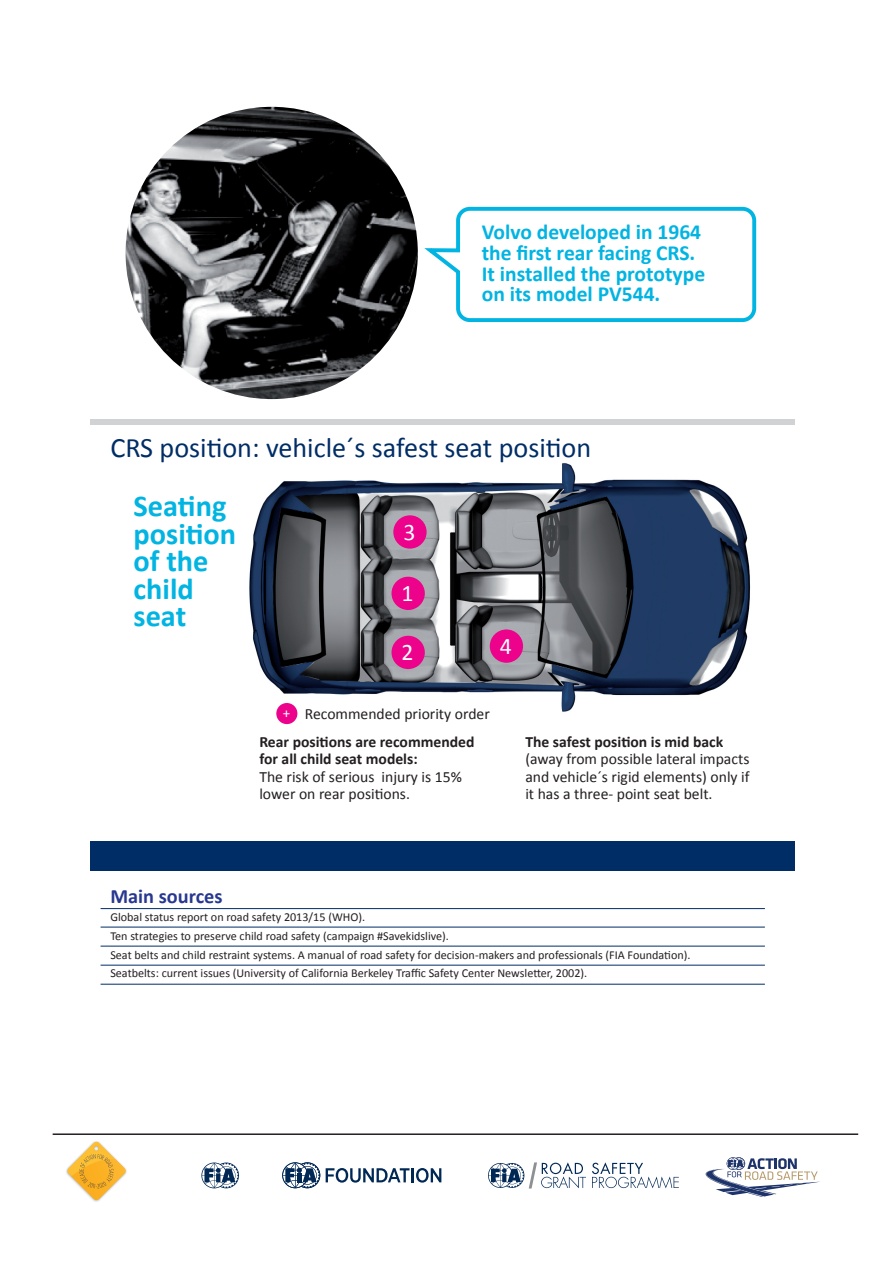
<style>
.page{position:relative;width:893px;height:1263px;background:#fff}
.page>*{position:absolute;margin:0;border:0;box-sizing:border-box;transform-origin:0 0}
.t1{font:700 30.3px/27.5px "Calibri";color:#02b4e2}
.t2{font:28.2px "Calibri";color:#002d66}
.t3{font:23.7px "Calibri";color:#fff}
.t4{font:700 21.6px/20.7px "Calibri";color:#02b4e2}
.t5{font:700 20.4px "Calibri";color:#283890}
.t6{font:15.6px/17.2px "Calibri";color:#231f20;text-align:justify}
.t7{font:700 15.6px/17.2px "Calibri";color:#231f20}
.t8{font:12.15px/18.8px "Calibri";color:#231f20}
.s1{font-size:15px;color:#fff}
</style>
<div class="page">
<svg style="left:67px;top:1142px;width:58px;height:58px"></svg>
<svg style="left:592px;top:1162px;width:87px;height:26px"></svg>
<svg style="left:488px;top:1162px;width:98px;height:26px"></svg>
<svg style="left:201px;top:1162px;width:38px;height:26px"></svg>
<svg style="left:706px;top:1157px;width:114px;height:40px"></svg>
<svg style="left:282px;top:1162px;width:38px;height:26px"></svg>
<svg style="left:326px;top:1168px;width:84px;height:14px"></svg>
<hr style="left:411px;top:1168px;width:3px;height:14px;background:#002855">
<svg style="left:416px;top:1168px;width:25px;height:14px"></svg>
<hr style="left:53px;top:1133px;width:805px;height:2px;background:#231f20">
<img style="left:249px;top:463px;width:501px;height:255px">
<div style="left:391px;top:577px;width:34px;height:33px;background:#ed028c;border-radius:50%"></div>
<div style="left:391px;top:636px;width:34px;height:33px;background:#ed028c;border-radius:50%"></div>
<div style="left:490px;top:629px;width:33px;height:34px;background:#ed028c;border-radius:50%"></div>
<div style="left:393px;top:515px;width:34px;height:34px;background:#ed028c;border-radius:50%"></div>
<div style="left:276px;top:703px;width:21px;height:21px;background:#ed028c;border-radius:50%"></div>
<img style="left:126px;top:107px;width:292px;height:292px;border-radius:146px">
<svg style="left:424px;top:206px;width:333px;height:117px"></svg>
<div style="left:90px;top:419px;width:705px;height:5px;background:#d1d2d4"></div>
<div style="left:90px;top:841px;width:705px;height:30px;background:#002d66"></div>
<hr style="left:101px;top:927px;width:664px;height:1px;background:#002d66">
<hr style="left:101px;top:908px;width:664px;height:1px;background:#002d66">
<hr style="left:101px;top:946px;width:664px;height:1px;background:#002d66">
<hr style="left:101px;top:965px;width:664px;height:1px;background:#002d66">
<hr style="left:101px;top:984px;width:664px;height:1px;background:#002d66">
<h3 class="t4" style="left:482px;top:221px;width:225px">Volvo developed in 1964 the first rear facing CRS.<br>It installed the prototype on its model PV544.</h3>
<h2 class="t2" style="left:110px;top:430px;width:482px">CRS position: vehicle´s safest seat position</h2>
<h1 class="t1" style="left:134px;top:491px;width:104px">Seating position of the child seat</h1>
<h3 class="t3" style="left:403px;top:517px;width:14px">3</h3>
<h3 class="t3" style="left:402px;top:578px;width:14px">1</h3>
<h3 class="t3" style="left:402px;top:637px;width:14px">2</h3>
<h3 class="t3" style="left:500px;top:631px;width:14px">4</h3>
<p class="t6" style="left:283px;top:705px;width:209px"><span class="s1">+</span> Recommended priority order</p>
<p class="t7" style="left:259px;top:733px;width:217px">Rear positions are recommended for all child seat models:</p>
<p class="t6" style="left:259px;top:767px;width:204px">The risk of serious injury is 15% lower on rear positions.</p>
<p class="t7" style="left:525px;top:733px;width:199px">The safest position is mid back</p>
<p class="t6" style="left:525px;top:750px;width:226px">(away from possible lateral impacts and vehicle´s rigid elements) only if it has a three- point seat belt.</p>
<h3 class="t5" style="left:110px;top:883px;width:114px">Main sources</h3>
<p class="t8" style="left:110px;top:907px;width:582px">Global status report on road safety 2013/15 (WHO).<br>Ten strategies to preserve child road safety (campaign #Savekidslive).<br>Seat belts and child restraint systems. A manual of road safety for decision-makers and professionals (FIA Foundation).<br>Seatbelts: current issues (University of California Berkeley Traffic Safety Center Newsletter, 2002).</p>
</div>
